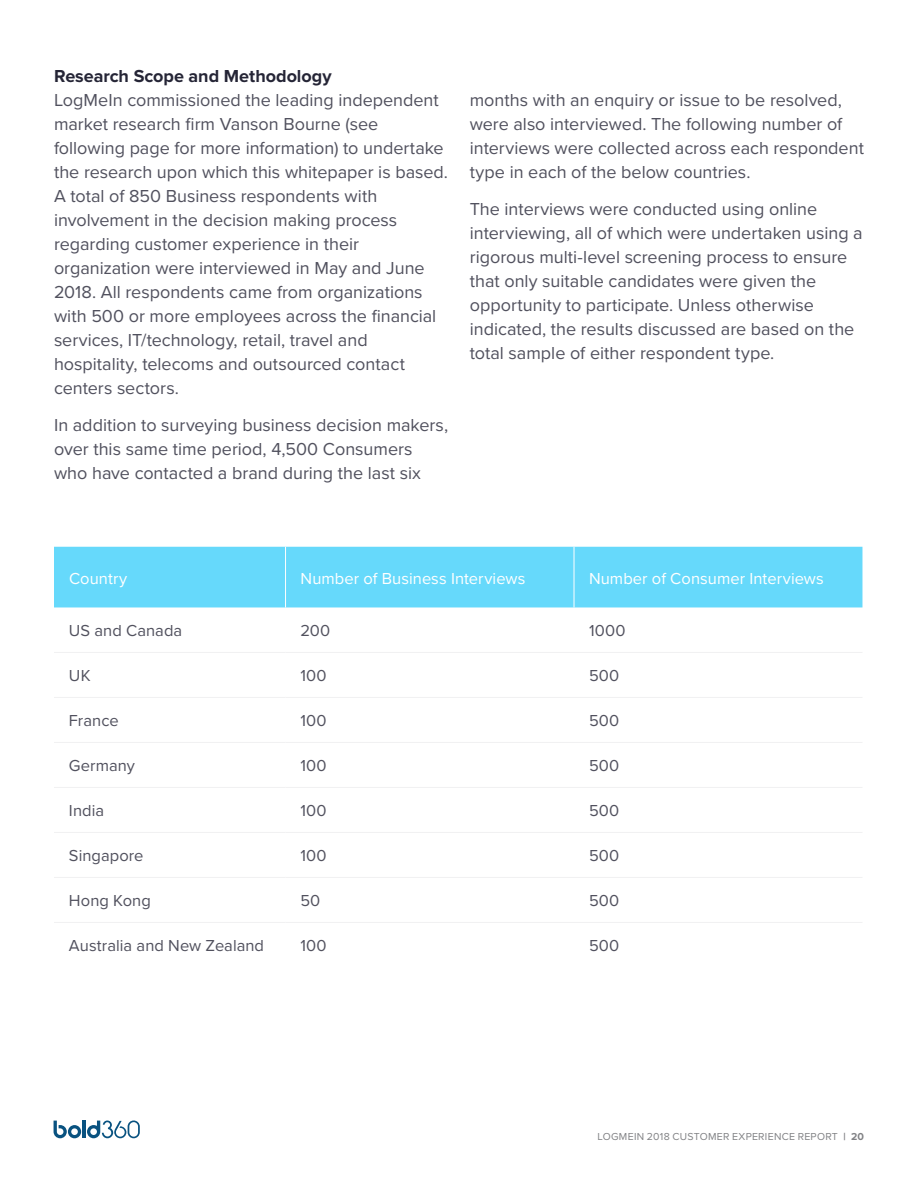
<style>
.page{position:relative;width:918px;height:1188px;background:#fff}
.page>*{position:absolute;margin:0;border:0;box-sizing:border-box;transform-origin:0 0}
.t1{font:18px/24px "Proxima Nova";color:#51515e}
.t2{font:700 18px "Proxima Nova";color:#252536}
.t3{font:16.5px "Proxima Nova";letter-spacing:.005em;color:#51515e}
.t4{font:16.5px "Proxima Nova";letter-spacing:.005em;color:#fff}
.t5{font:10.5px "Proxima Nova";letter-spacing:.025em;color:#818285}
.s1{font-weight:700}
</style>
<div class="page">
<div style="left:54px;top:547px;width:808px;height:60px;background:#66d9fb"></div>
<hr style="left:285px;top:547px;width:1px;height:60px;background:#fff">
<hr style="left:574px;top:547px;width:1px;height:60px;background:#fff">
<hr style="left:54px;top:652px;width:232px;height:1px;background:#f1f1f2">
<hr style="left:286px;top:652px;width:288px;height:1px;background:#f1f1f2">
<hr style="left:574px;top:652px;width:288px;height:1px;background:#f1f1f2">
<hr style="left:54px;top:697px;width:232px;height:1px;background:#f1f1f2">
<hr style="left:286px;top:697px;width:288px;height:1px;background:#f1f1f2">
<hr style="left:574px;top:697px;width:288px;height:1px;background:#f1f1f2">
<hr style="left:54px;top:742px;width:232px;height:1px;background:#f1f1f2">
<hr style="left:286px;top:742px;width:288px;height:1px;background:#f1f1f2">
<hr style="left:574px;top:742px;width:288px;height:1px;background:#f1f1f2">
<hr style="left:54px;top:787px;width:232px;height:1px;background:#f1f1f2">
<hr style="left:286px;top:787px;width:288px;height:1px;background:#f1f1f2">
<hr style="left:574px;top:787px;width:288px;height:1px;background:#f1f1f2">
<hr style="left:54px;top:832px;width:232px;height:1px;background:#f1f1f2">
<hr style="left:286px;top:832px;width:288px;height:1px;background:#f1f1f2">
<hr style="left:574px;top:832px;width:288px;height:1px;background:#f1f1f2">
<hr style="left:54px;top:877px;width:232px;height:1px;background:#f1f1f2">
<hr style="left:286px;top:877px;width:288px;height:1px;background:#f1f1f2">
<hr style="left:574px;top:877px;width:288px;height:1px;background:#f1f1f2">
<hr style="left:54px;top:922px;width:232px;height:1px;background:#f1f1f2">
<hr style="left:286px;top:922px;width:288px;height:1px;background:#f1f1f2">
<hr style="left:574px;top:922px;width:288px;height:1px;background:#f1f1f2">
<hr style="left:82px;top:1121px;width:4px;height:17px;background:#095280">
<svg style="left:54px;top:1121px;width:27px;height:17px"></svg>
<svg style="left:87px;top:1120px;width:53px;height:18px"></svg>
<p class="t2" style="left:54px;top:62px;width:279px">Research Scope and Methodology</p>
<p class="t1" style="left:54px;top:87px;width:396px">LogMeIn commissioned the leading independent market research firm Vanson Bourne (see following page for more information) to undertake the research upon which this whitepaper is based.<br>A total of 850 Business respondents with involvement in the decision making process regarding customer experience in their organization were interviewed in May and June 2018. All respondents came from organizations with 500 or more employees across the financial services, IT/technology, retail, travel and hospitality, telecoms and outsourced contact centers sectors.</p>
<p class="t1" style="left:54px;top:412px;width:396px">In addition to surveying business decision makers, over this same time period, 4,500 Consumers who have contacted a brand during the last six</p>
<p class="t1" style="left:470px;top:87px;width:396px">months with an enquiry or issue to be resolved, were also interviewed. The following number of interviews were collected across each respondent type in each of the below countries.</p>
<p class="t1" style="left:470px;top:196px;width:395px">The interviews were conducted using online interviewing, all of which were undertaken using a rigorous multi-level screening process to ensure that only suitable candidates were given the opportunity to participate. Unless otherwise indicated, the results discussed are based on the total sample of either respondent type.</p>
<p class="t4" style="left:69px;top:566px;width:60px">Country</p>
<p class="t4" style="left:301px;top:566px;width:226px">Number of Business Interviews</p>
<p class="t4" style="left:589px;top:566px;width:236px">Number of Consumer Interviews</p>
<p class="t3" style="left:69px;top:619px;width:115px">US and Canada</p>
<p class="t3" style="left:301px;top:619px;width:31px">200</p>
<p class="t3" style="left:589px;top:619px;width:38px">1000</p>
<p class="t3" style="left:69px;top:664px;width:23px">UK</p>
<p class="t3" style="left:301px;top:664px;width:28px">100</p>
<p class="t3" style="left:589px;top:664px;width:32px">500</p>
<p class="t3" style="left:69px;top:709px;width:51px">France</p>
<p class="t3" style="left:301px;top:709px;width:28px">100</p>
<p class="t3" style="left:589px;top:709px;width:32px">500</p>
<p class="t3" style="left:69px;top:754px;width:68px">Germany</p>
<p class="t3" style="left:301px;top:754px;width:28px">100</p>
<p class="t3" style="left:589px;top:754px;width:32px">500</p>
<p class="t3" style="left:69px;top:799px;width:37px">India</p>
<p class="t3" style="left:301px;top:799px;width:28px">100</p>
<p class="t3" style="left:589px;top:799px;width:32px">500</p>
<p class="t3" style="left:69px;top:844px;width:76px">Singapore</p>
<p class="t3" style="left:301px;top:844px;width:28px">100</p>
<p class="t3" style="left:589px;top:844px;width:32px">500</p>
<p class="t3" style="left:69px;top:889px;width:83px">Hong Kong</p>
<p class="t3" style="left:301px;top:889px;width:21px">50</p>
<p class="t3" style="left:589px;top:889px;width:32px">500</p>
<p class="t3" style="left:69px;top:934px;width:197px">Australia and New Zealand</p>
<p class="t3" style="left:301px;top:934px;width:28px">100</p>
<p class="t3" style="left:589px;top:934px;width:32px">500</p>
<p class="t5" style="left:598px;top:1128px;width:268px">LOGMEIN 2018 CUSTOMER EXPERIENCE REPORT <span class="s1">| 20</span></p>
</div>
